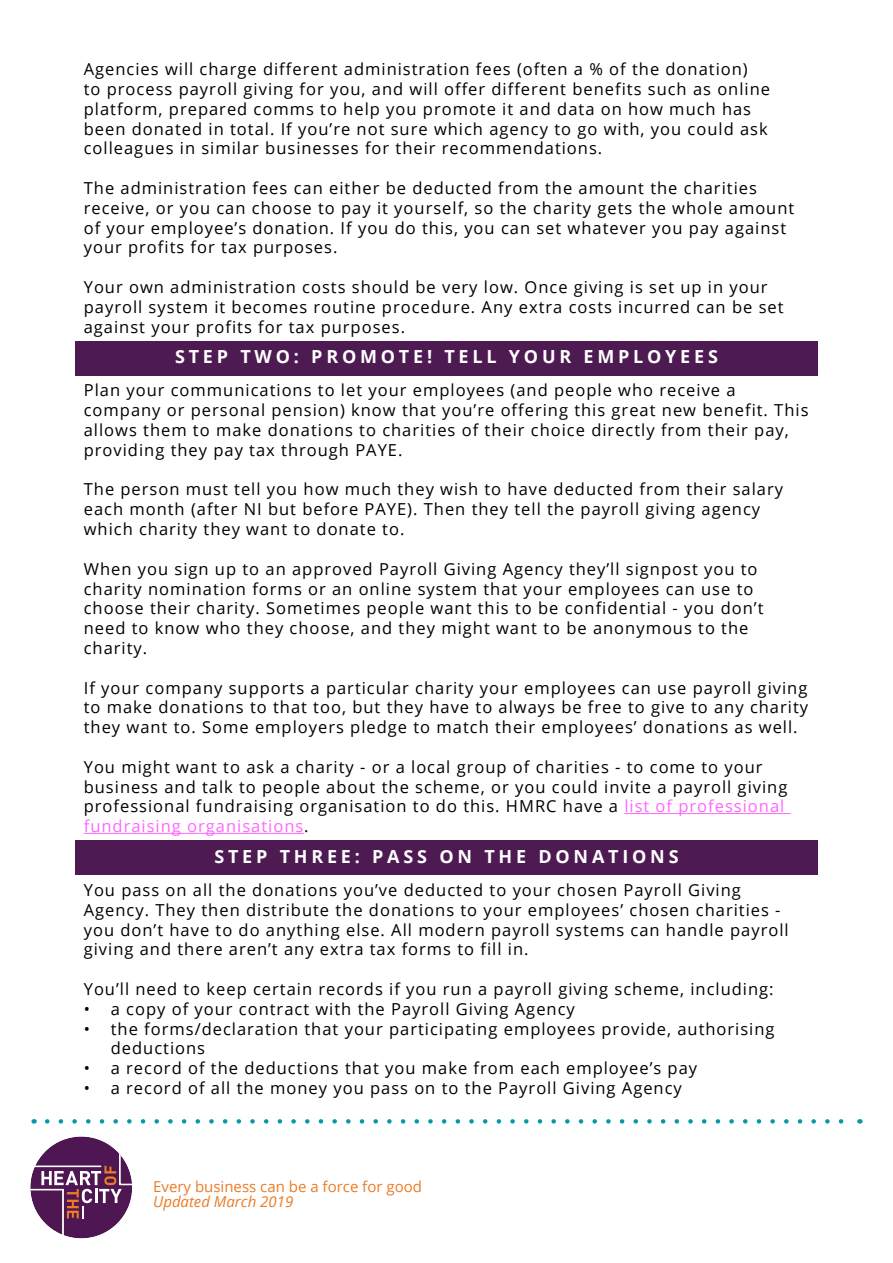
<style>
.page{position:relative;width:893px;height:1263px;background:#fff}
.page>*{position:absolute;margin:0;border:0;box-sizing:border-box;transform-origin:0 0}
.t1{font:700 18px "Open Sans";letter-spacing:.21em;color:#fff}
.t2{font:16.5px/19.8px "Open Sans";letter-spacing:.06em;color:#000}
.t3{font:15px "Open Sans";color:#ed7b25}
.t4{font:italic 15px "Open Sans";color:#ed7b25}
.s1{color:#f6f}
</style>
<div class="page">
<svg style="left:47px;top:1119px;width:797px;height:4px"></svg>
<svg style="left:30px;top:1136px;width:102px;height:102px"></svg>
<hr style="left:624px;top:813px;width:167px;height:1px;background:#f6f">
<hr style="left:84px;top:833px;width:220px;height:1px;background:#f6f">
<div style="left:75px;top:341px;width:743px;height:34px;background:#4e1a52"></div>
<div style="left:75px;top:841px;width:743px;height:34px;background:#4e1a52"></div>
<p class="t2" style="left:84px;top:59px;width:688px">Agencies will charge different administration fees (often a % of the donation)<br>to process payroll giving for you, and will offer different benefits such as online platform, prepared comms to help you promote it and data on how much has been donated in total. If you’re not sure which agency to go with, you could ask colleagues in similar businesses for their recommendations.</p>
<p class="t2" style="left:84px;top:178px;width:712px">The administration fees can either be deducted from the amount the charities receive, or you can choose to pay it yourself, so the charity gets the whole amount of your employee’s donation. If you do this, you can set whatever you pay against your profits for tax purposes.</p>
<p class="t2" style="left:84px;top:277px;width:701px">Your own administration costs should be very low. Once giving is set up in your payroll system it becomes routine procedure. Any extra costs incurred can be set against your profits for tax purposes.</p>
<p class="t1" style="left:175px;top:344px;width:544px">STEP TWO: PROMOTE! TELL YOUR EMPLOYEES</p>
<p class="t2" style="left:84px;top:380px;width:726px">Plan your communications to let your employees (and people who receive a company or personal pension) know that you’re offering this great new benefit. This allows them to make donations to charities of their choice directly from their pay, providing they pay tax through PAYE.</p>
<p class="t2" style="left:84px;top:479px;width:701px">The person must tell you how much they wish to have deducted from their salary each month (after NI but before PAYE). Then they tell the payroll giving agency which charity they want to donate to.</p>
<p class="t2" style="left:84px;top:558px;width:681px">When you sign up to an approved Payroll Giving Agency they’ll signpost you to charity nomination forms or an online system that your employees can use to choose their charity. Sometimes people want this to be confidential - you don’t need to know who they choose, and they might want to be anonymous to the charity.</p>
<p class="t2" style="left:84px;top:677px;width:726px;text-align:justify">If your company supports a particular charity your employees can use payroll giving to make donations to that too, but they have to always be free to give to any charity they want to. Some employers pledge to match their employees’ donations as well.</p>
<p class="t2" style="left:84px;top:756px;width:705px">You might want to ask a charity - or a local group of charities - to come to your business and talk to people about the scheme, or you could invite a payroll giving professional fundraising organisation to do this. HMRC have a <span class="s1">list of professional fundraising organisations</span>.</p>
<p class="t1" style="left:214px;top:844px;width:466px">STEP THREE: PASS ON THE DONATIONS</p>
<p class="t2" style="left:84px;top:880px;width:706px">You pass on all the donations you’ve deducted to your chosen Payroll Giving Agency. They then distribute the donations to your employees’ chosen charities - you don’t have to do anything else. All modern payroll systems can handle payroll giving and there aren’t any extra tax forms to fill in.</p>
<p class="t2" style="left:84px;top:979px;width:691px">You’ll need to keep certain records if you run a payroll giving scheme, including:</p>
<p class="t2" style="left:84px;top:998px;width:493px">• a copy of your contract with the Payroll Giving Agency</p>
<p class="t2" style="left:111px;top:1018px;width:665px;text-indent:-27px">• the forms/declaration that your participating employees provide, authorising deductions</p>
<p class="t2" style="left:84px;top:1058px;width:615px">• a record of the deductions that you make from each employee’s pay</p>
<p class="t2" style="left:84px;top:1078px;width:600px">• a record of all the money you pass on to the Payroll Giving Agency</p>
<p class="t3" style="left:153px;top:1176px;width:270px">Every business can be a force for good</p>
<p class="t4" style="left:153px;top:1191px;width:142px">Updated March 2019</p>
</div>
